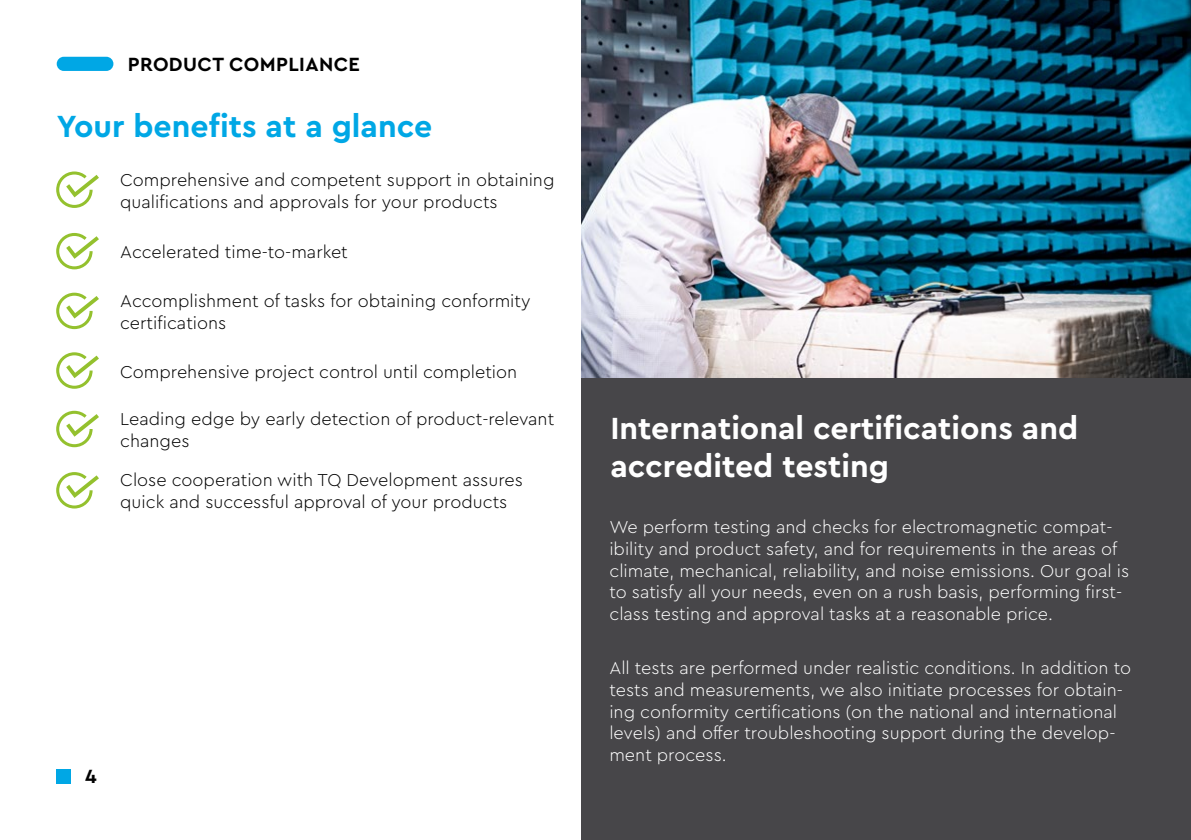
<style>
.page{position:relative;width:1191px;height:840px;background:#fff}
.page>*{position:absolute;margin:0;border:0;box-sizing:border-box;transform-origin:0 0}
.t1{font:700 32px/38.4px "TQPRO";color:#fff}
.t2{font:700 32px "TQPRO";color:#00a7e5}
.t3{font:700 20px "TQPRO";letter-spacing:.02em;color:#000}
.t4{font:300 18px/21.6px "TQPRO";color:#fff}
.t5{font:300 18px/21.6px "TQPRO";color:#000}
</style>
<div class="page">
<div style="left:581px;top:0;width:610px;height:839px;background:#474649"></div>
<img style="left:581px;top:0;width:610px;height:377px">
<svg style="left:56px;top:171px;width:43px;height:37px"></svg>
<svg style="left:56px;top:233px;width:43px;height:36px"></svg>
<svg style="left:56px;top:292px;width:43px;height:37px"></svg>
<svg style="left:56px;top:352px;width:43px;height:36px"></svg>
<svg style="left:56px;top:410px;width:43px;height:37px"></svg>
<svg style="left:56px;top:472px;width:43px;height:36px"></svg>
<div style="left:57px;top:768px;width:14px;height:14px;background:#00a7e5"></div>
<div style="left:57px;top:57px;width:56px;height:14px;background:#00a7e5;border-radius:7px"></div>
<p class="t3" style="left:128px;top:51px;width:234px">PRODUCT COMPLIANCE</p>
<h1 class="t2" style="left:57px;top:104px;width:377px">Your benefits at a glance</h1>
<p class="t5" style="left:120px;top:168px;width:436px">Comprehensive and competent support in obtaining qualifications and approvals for your products</p>
<p class="t5" style="left:120px;top:240px;width:229px">Accelerated time-to-market</p>
<p class="t5" style="left:120px;top:289px;width:412px">Accomplishment of tasks for obtaining conformity certifications</p>
<p class="t5" style="left:120px;top:359px;width:398px">Comprehensive project control until completion</p>
<p class="t5" style="left:120px;top:407px;width:435px">Leading edge by early detection of product-relevant changes</p>
<p class="t5" style="left:120px;top:468px;width:404px">Close cooperation with TQ Development assures quick and successful approval of your products</p>
<p class="t3" style="left:85px;top:762px;width:13px">4</p>
<h1 class="t1" style="left:610px;top:407px;width:469px">International certifications and accredited testing</h1>
<p class="t4" style="left:609px;top:515px;width:521px">We perform testing and checks for electromagnetic compat&shy;ibility and product safety, and for requirements in the areas of climate, mechanical, reliability, and noise emissions. Our goal is to satisfy all your needs, even on a rush basis, performing first&shy;class testing and approval tasks at a reasonable price.</p>
<p class="t4" style="left:609px;top:656px;width:523px">All tests are performed under realistic conditions. In addition to tests and measurements, we also initiate processes for obtain&shy;ing conformity certifications (on the national and international levels) and offer troubleshooting support during the develop&shy;ment process.</p>
</div>
